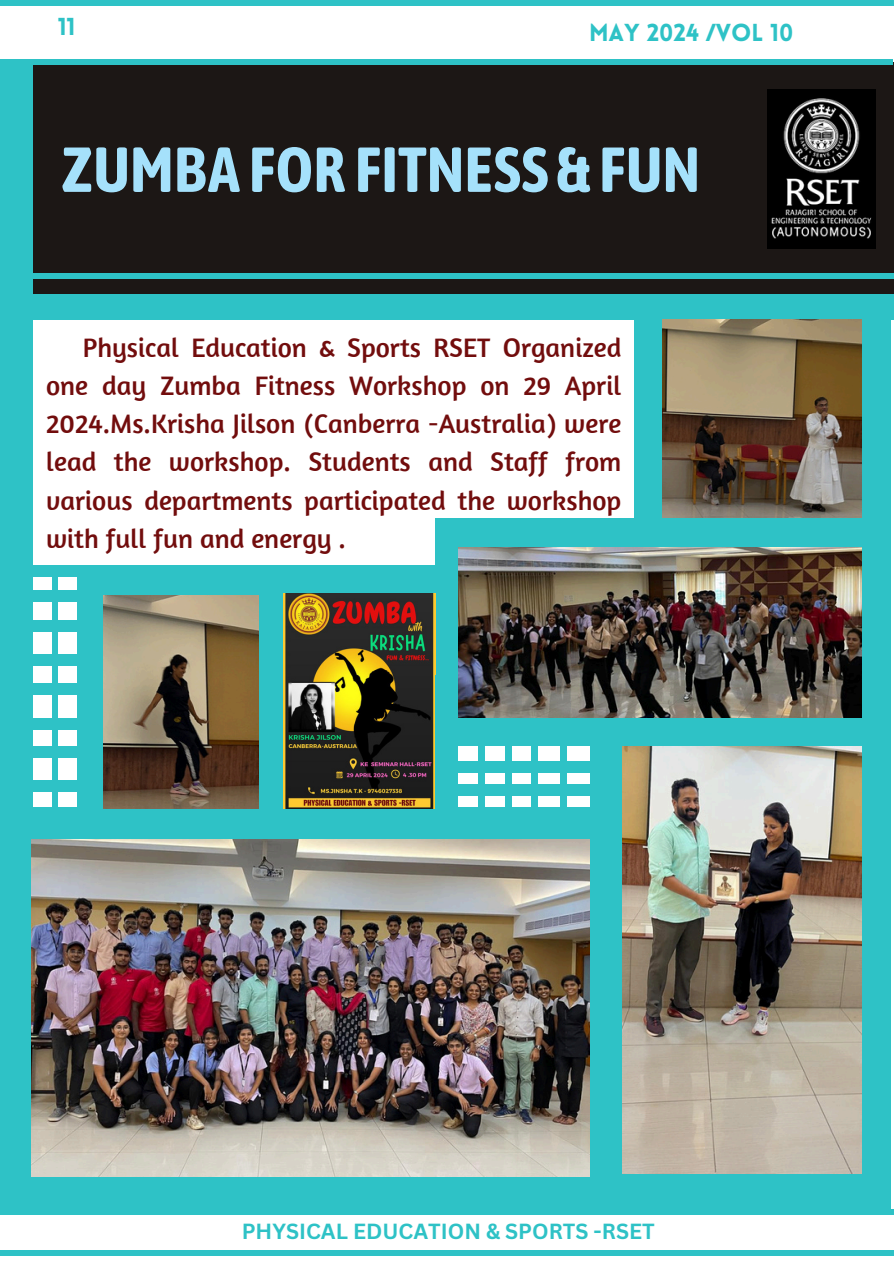
<style>
.page{position:relative;width:894px;height:1264px;background:#fff}
.page>*{position:absolute;margin:0;border:0;box-sizing:border-box;transform-origin:0 0}
.t1{font:700 63.3px "Asap Condensed";color:#a5e1fb}
.t2{font:27.3px/38.2px "Amaranth";color:#720d0d;text-align:justify}
.t3{font:900 24px "Lovelo";color:#2ec2c6}
.t4{font:700 21.3px "Canva Sans";color:#2ec2c6}
</style>
<div class="page">
<div style="left:0;top:62px;width:893px;height:233px;background:#1c1715"></div>
<div style="left:0;top:0;width:893px;height:6px;background:#2ec2c6"></div>
<div style="left:0;top:59px;width:892px;height:6px;background:#2ec2c6"></div>
<img style="left:767px;top:90px;width:108px;height:158px">
<div style="left:0;top:273px;width:893px;height:6px;background:#2ec2c6"></div>
<div style="left:0;top:1249px;width:893px;height:6px;background:#2ec2c6"></div>
<div style="left:0;top:1208px;width:893px;height:6px;background:#2ec2c6"></div>
<div style="left:0;top:295px;width:893px;height:25px;background:#2ec2c6"></div>
<div style="left:0;top:65px;width:32px;height:1146px;background:#2ec2c6"></div>
<img style="left:662px;top:320px;width:200px;height:198px">
<img style="left:458px;top:547px;width:404px;height:171px">
<img style="left:31px;top:838px;width:558px;height:339px">
<img style="left:621px;top:745px;width:241px;height:428px">
<div style="left:862px;top:295px;width:28px;height:916px;background:#2ec2c6"></div>
<div style="left:589px;top:740px;width:32px;height:468px;background:#2ec2c6"></div>
<div style="left:634px;top:320px;width:28px;height:207px;background:#2ec2c6"></div>
<div style="left:435px;top:543px;width:23px;height:197px;background:#2ec2c6"></div>
<div style="left:605px;top:1174px;width:277px;height:39px;background:#2ec2c6"></div>
<div style="left:16px;top:807px;width:578px;height:31px;background:#2ec2c6"></div>
<div style="left:12px;top:1177px;width:577px;height:31px;background:#2ec2c6"></div>
<div style="left:435px;top:518px;width:446px;height:29px;background:#2ec2c6"></div>
<div style="left:440px;top:718px;width:444px;height:27px;background:#2ec2c6"></div>
<img style="left:282px;top:592px;width:153px;height:216px">
<div style="left:259px;top:565px;width:176px;height:27px;background:#2ec2c6"></div>
<div style="left:259px;top:565px;width:23px;height:243px;background:#2ec2c6"></div>
<div style="left:435px;top:675px;width:23px;height:153px;background:#2ec2c6"></div>
<div style="left:478px;top:740px;width:6px;height:70px;background:#2ec2c6"></div>
<div style="left:505px;top:745px;width:6px;height:70px;background:#2ec2c6"></div>
<div style="left:531px;top:745px;width:6px;height:70px;background:#2ec2c6"></div>
<div style="left:560px;top:745px;width:6px;height:70px;background:#2ec2c6"></div>
<div style="left:454px;top:761px;width:154px;height:12px;background:#2ec2c6"></div>
<div style="left:446px;top:784px;width:155px;height:11px;background:#2ec2c6"></div>
<img style="left:102px;top:595px;width:156px;height:213px">
<div style="left:101px;top:565px;width:165px;height:30px;background:#2ec2c6"></div>
<div style="left:77px;top:565px;width:25px;height:245px;background:#2ec2c6"></div>
<div style="left:9px;top:565px;width:93px;height:11px;background:#2ec2c6"></div>
<div style="left:5px;top:683px;width:93px;height:12px;background:#2ec2c6"></div>
<div style="left:5px;top:746px;width:93px;height:11px;background:#2ec2c6"></div>
<div style="left:8px;top:620px;width:93px;height:11px;background:#2ec2c6"></div>
<div style="left:52px;top:576px;width:6px;height:239px;background:#2ec2c6"></div>
<div style="left:0;top:654px;width:93px;height:11px;background:#2ec2c6"></div>
<div style="left:8px;top:718px;width:93px;height:12px;background:#2ec2c6"></div>
<div style="left:9px;top:590px;width:93px;height:11px;background:#2ec2c6"></div>
<div style="left:8px;top:780px;width:93px;height:11px;background:#2ec2c6"></div>
<p class="t3" style="left:58px;top:17px;width:19px">11</p>
<p class="t3" style="left:589px;top:22px;width:206px">MAY 2024 /VOL 10</p>
<p class="t1" style="left:61px;top:133px;width:640px">ZUMBA FOR FITNESS &amp; FUN</p>
<h2 class="t2" style="left:46px;top:327px;width:576px;text-indent:37px">Physical Education &amp; Sports RSET Organized one day Zumba Fitness Workshop on 29 April 2024.Ms.Krisha Jilson (Canberra -Australia) were lead the workshop. Students and Staff from various departments participated the workshop with full fun and energy .</h2>
<p class="t4" style="left:242px;top:1216px;width:414px">PHYSICAL EDUCATION &amp; SPORTS -RSET</p>
</div>
